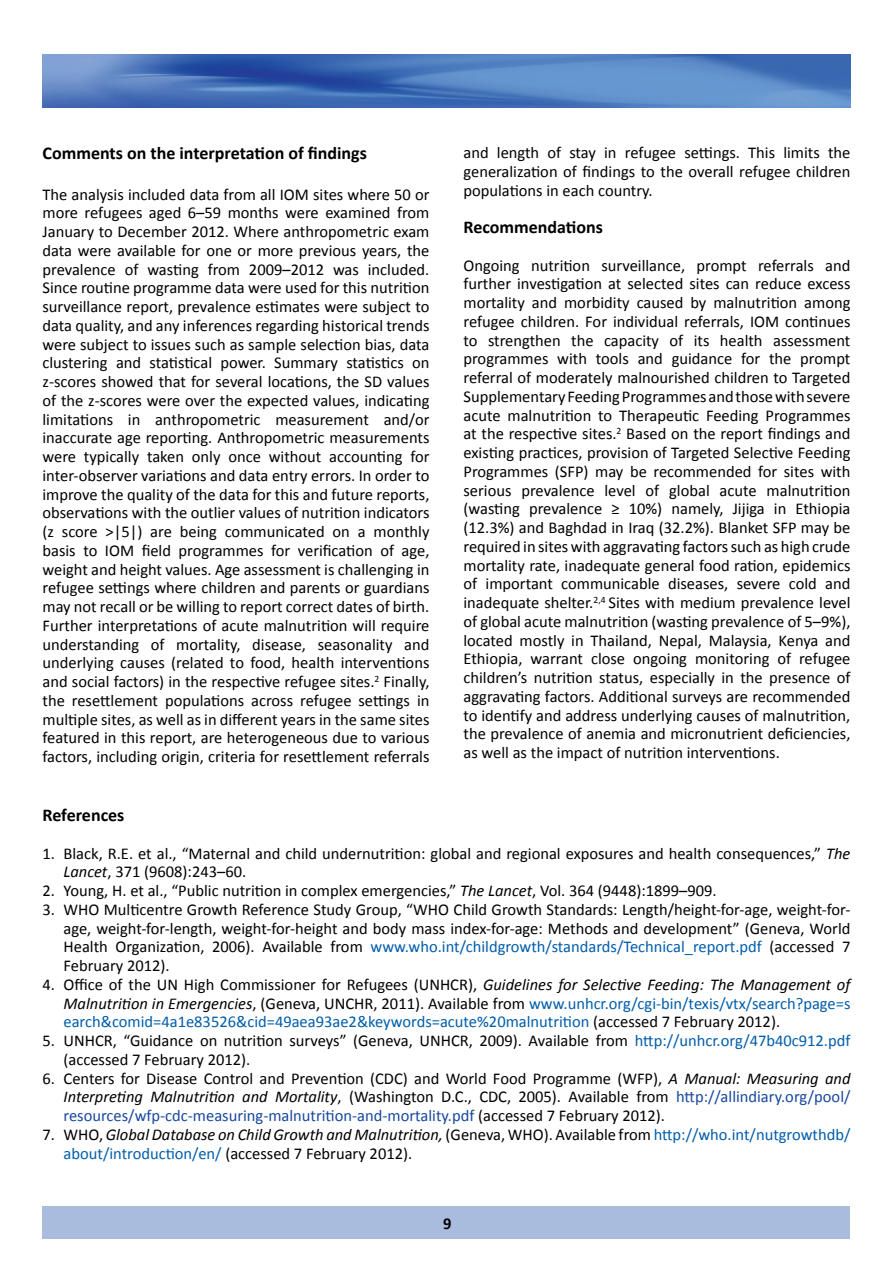
<style>
.page{position:relative;width:893px;height:1263px;background:#fff}
.page>*{position:absolute;margin:0;border:0;box-sizing:border-box;transform-origin:0 0}
.t1{font:700 18px "Calibri";color:#000}
.t2{font:16.5px/18.8px "Calibri";color:#000;text-align:justify}
.t3{font:16.5px/18.8px "Calibri";color:#005daa;text-align:justify}
.t4{font:700 16.5px "Calibri";color:#000}
.s1{font-style:italic}
.s2{color:#005daa}
.s3{color:#000}
.s4{font-style:italic;color:#000}
.s5{color:#17479e}
</style>
<div class="page">
<div style="left:43px;top:1206px;width:807px;height:33px;background:#aabcde"></div>
<img style="left:43px;top:54px;width:807px;height:54px">
<p class="t1" style="left:43px;top:142px;width:326px">Comments on the interpretation of findings</p>
<p class="t2" style="left:43px;top:184px;width:388px">The analysis included data from all IOM sites where 50 or more refugees aged 6–59 months were examined from January to December 2012. Where anthropometric exam data were available for one or more previous years, the prevalence of wasting from 2009–2012 was included.<br>Since routine programme data were used for this nutrition surveillance report, prevalence estimates were subject to data quality, and any inferences regarding historical trends were subject to issues such as sample selection bias, data clustering and statistical power. Summary statistics on z-scores showed that for several locations, the SD values of the z-scores were over the expected values, indicating limitations in anthropometric measurement and/or inaccurate age reporting. Anthropometric measurements were typically taken only once without accounting for inter-observer variations and data entry errors. In order to improve the quality of the data for this and future reports, observations with the outlier values of nutrition indicators (z score &gt;|5|) are being communicated on a monthly basis to IOM field programmes for verification of age, weight and height values. Age assessment is challenging in refugee settings where children and parents or guardians may not recall or be willing to report correct dates of birth.<br>Further interpretations of acute malnutrition will require understanding of mortality, disease, seasonality and underlying causes (related to food, health interventions and social factors) in the respective refugee sites.<sup>2</sup> Finally, the resettlement populations across refugee settings in multiple sites, as well as in different years in the same sites featured in this report, are heterogeneous due to various factors, including origin, criteria for resettlement referrals</p>
<p class="t2" style="left:463px;top:143px;width:388px">and length of stay in refugee settings. This limits the generalization of findings to the overall refugee children populations in each country.</p>
<p class="t1" style="left:463px;top:216px;width:141px">Recommendations</p>
<p class="t2" style="left:463px;top:255px;width:388px">Ongoing nutrition surveillance, prompt referrals and further investigation at selected sites can reduce excess mortality and morbidity caused by malnutrition among refugee children. For individual referrals, IOM continues to strengthen the capacity of its health assessment programmes with tools and guidance for the prompt referral of moderately malnourished children to Targeted Supplementary Feeding Programmes and those with severe acute malnutrition to Therapeutic Feeding Programmes at the respective sites.<sup>2</sup> Based on the report findings and existing practices, provision of Targeted Selective Feeding Programmes (SFP) may be recommended for sites with serious prevalence level of global acute malnutrition (wasting prevalence ≥ 10%) namely, Jijiga in Ethiopia (12.3%) and Baghdad in Iraq (32.2%). Blanket SFP may be required in sites with aggravating factors such as high crude mortality rate, inadequate general food ration, epidemics of important communicable diseases, severe cold and inadequate shelter.<sup>2,4</sup> Sites with medium prevalence level of global acute malnutrition (wasting prevalence of 5–9%), located mostly in Thailand, Nepal, Malaysia, Kenya and Ethiopia, warrant close ongoing monitoring of refugee children’s nutrition status, especially in the presence of aggravating factors. Additional surveys are recommended to identify and address underlying causes of malnutrition, the prevalence of anemia and micronutrient deficiencies, as well as the impact of nutrition interventions.</p>
<p class="t1" style="left:43px;top:804px;width:83px">References</p>
<p class="t2" style="left:64px;top:843px;width:788px;text-indent:-21px">1. Black, R.E. et al., “Maternal and child undernutrition: global and regional exposures and health consequences,” <span class="s1">The<br>Lancet</span>, 371 (9608):243–60.</p>
<p class="t2" style="left:43px;top:880px;width:676px">2. Young, H. et al., “Public nutrition in complex emergencies,” <span class="s1">The Lancet</span>, Vol. 364 (9448):1899–909.</p>
<p class="t2" style="left:64px;top:899px;width:788px;text-indent:-21px">3. WHO Multicentre Growth Reference Study Group, “WHO Child Growth Standards: Length/height-for-age, weight-for&shy;age, weight-for-length, weight-for-height and body mass index-for-age: Methods and development” (Geneva, World Health Organization, 2006). Available from <span class="s2">www.who.int/childgrowth/standards/Technical_report.pdf</span> (accessed 7<br>February 2012).</p>
<p class="t3" style="left:64px;top:974px;width:788px;text-indent:-21px"><span class="s3">4. Office of the UN High Commissioner for Refugees (UNHCR),</span> <span class="s4">Guidelines for Selective Feeding: The Management of Malnutrition in Emergencies</span><span class="s3">, (Geneva, UNCHR, 2011). Available from</span> www.unhcr.org/cgi-bin/texis/vtx/search?page=s earch&amp;comid=4a1e83526&amp;cid=49aea93ae2&amp;keywords=acute%20malnutrition <span class="s3">(accessed 7 February 2012).</span></p>
<p class="t2" style="left:64px;top:1030px;width:788px;text-indent:-21px">5. UNHCR, “Guidance on nutrition surveys” (Geneva, UNHCR, 2009). Available from <span class="s2">http://unhcr.org/47b40c912.pdf </span>(accessed 7 February 2012).</p>
<p class="t2" style="left:64px;top:1068px;width:788px;text-indent:-21px">6. Centers for Disease Control and Prevention (CDC) and World Food Programme (WFP), <span class="s1">A Manual: Measuring and Interpreting Malnutrition and Mortality</span>, (Washington D.C., CDC, 2005). Available from <span class="s5">http://allindiary.org/pool/ resources/wfp-cdc-measuring-malnutrition-and-mortality.pdf</span> (accessed 7 February 2012).</p>
<p class="t2" style="left:64px;top:1124px;width:788px;text-indent:-21px">7. WHO, <span class="s1">Global Database on Child Growth and Malnutrition,</span> (Geneva, WHO). Available from <span class="s2">http://who.int/nutgrowthdb/ about/introduction/en/</span> (accessed 7 February 2012).</p>
<p class="t4" style="left:443px;top:1213px;width:10px">9</p>
</div>
